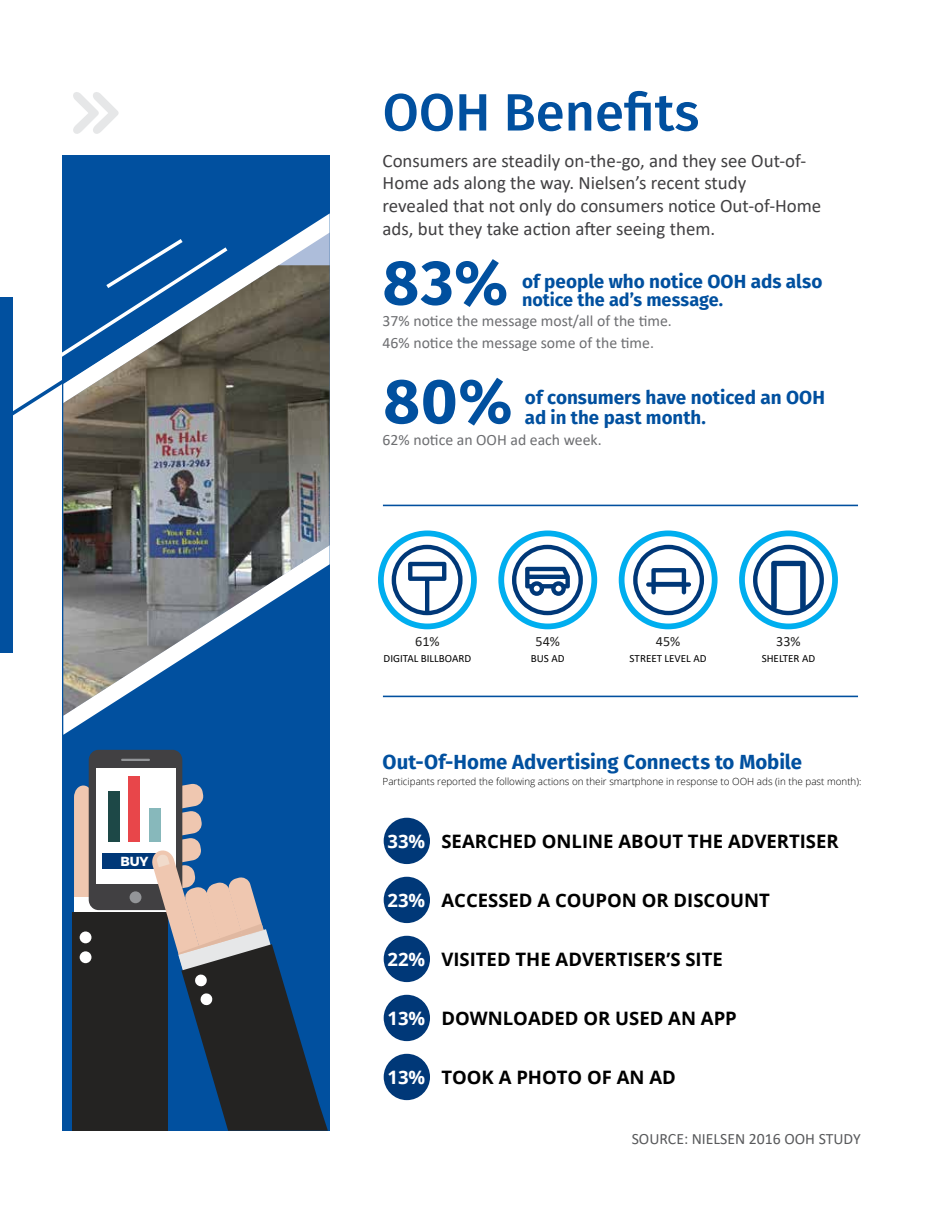
<style>
.page{position:relative;width:945px;height:1215px;background:#fff}
.page>*{position:absolute;margin:0;border:0;box-sizing:border-box;transform-origin:0 0}
.t1{font:700 63px/118.6px "Fira Sans";color:#01509f}
.t2{font:500 52.5px "Fira Sans";color:#01509f}
.t3{font:700 20.4px "Fira Sans";color:#01509f}
.t4{font:18.9px/22.6px "Calibri";color:#414042}
.t5{font:700 18.9px "Fira Sans";color:#01509f}
.t6{font:700 18.6px "Fira Sans";color:#01509f}
.t7{font:700 18.45px "Open Sans";color:#000}
.t8{font:700 18px "Fira Sans";color:#01509f}
.t9{font:15.75px/22px "Calibri";color:#6d6e71}
.t10{font:15.75px "Calibri";color:#58595b}
.t11{font:14.25px "Calibri";color:#242322}
.t12{font:700 13.05px "Montserrat";color:#fff}
.t13{font:11.1px "Calibri";color:#000}
.t14{font:300 9.9px "Open Sans";color:#000}
.s1{color:#fff}
</style>
<div class="page">
<div style="left:0;top:297px;width:12px;height:355px;background:#01509f"></div>
<hr style="left:383px;top:505px;width:475px;height:1px;background:#01509f">
<hr style="left:383px;top:696px;width:475px;height:1px;background:#01509f">
<div style="left:63px;top:156px;width:267px;height:975px;background:#01509f"></div>
<svg style="left:63px;top:213px;width:267px;height:522px"></svg>
<svg style="left:63px;top:233px;width:267px;height:32px"></svg>
<img style="left:63px;top:265px;width:267px;height:451px">
<svg style="left:73px;top:92px;width:46px;height:42px"></svg>
<svg style="left:12px;top:236px;width:219px;height:233px"></svg>
<div style="left:384px;top:818px;width:46px;height:46px;background:#003878;border-radius:50%"></div>
<div style="left:384px;top:877px;width:46px;height:46px;background:#003878;border-radius:50%"></div>
<div style="left:384px;top:936px;width:46px;height:46px;background:#003878;border-radius:50%"></div>
<div style="left:384px;top:995px;width:46px;height:46px;background:#003878;border-radius:50%"></div>
<div style="left:384px;top:1054px;width:46px;height:46px;background:#003878;border-radius:50%"></div>
<svg style="left:74px;top:786px;width:15px;height:111px"></svg>
<svg style="left:74px;top:897px;width:48px;height:16px"></svg>
<div style="left:73px;top:913px;width:95px;height:218px;background:#242322"></div>
<div style="left:80px;top:931px;width:11px;height:12px;background:#fff;border-radius:50%"></div>
<div style="left:80px;top:951px;width:11px;height:12px;background:#fff;border-radius:50%"></div>
<div style="left:89px;top:750px;width:93px;height:160px;background:#414042;border-radius:10px"></div>
<div style="left:96px;top:768px;width:79px;height:116px;background:#fff"></div>
<hr style="left:121px;top:759px;width:29px;height:2px;background:#939598">
<div style="left:103px;top:853px;width:63px;height:16px;background:#003878"></div>
<div style="left:129px;top:776px;width:11px;height:66px;background:#e8464a"></div>
<div style="left:108px;top:791px;width:12px;height:51px;background:#1d4847"></div>
<svg style="left:122px;top:783px;width:206px;height:348px"></svg>
<div style="left:378px;top:531px;width:99px;height:98px;background:#00aeef;border-radius:50%"></div>
<div style="left:384px;top:536px;width:87px;height:88px;background:#fff;border-radius:50%"></div>
<div style="left:498px;top:531px;width:99px;height:98px;background:#00aeef;border-radius:50%"></div>
<div style="left:504px;top:536px;width:87px;height:88px;background:#fff;border-radius:50%"></div>
<div style="left:619px;top:531px;width:99px;height:98px;background:#00aeef;border-radius:50%"></div>
<div style="left:625px;top:536px;width:87px;height:88px;background:#fff;border-radius:50%"></div>
<div style="left:739px;top:531px;width:99px;height:98px;background:#00aeef;border-radius:50%"></div>
<div style="left:745px;top:536px;width:87px;height:88px;background:#fff;border-radius:50%"></div>
<svg style="left:512px;top:545px;width:71px;height:70px"></svg>
<hr style="left:526px;top:575px;width:43px;height:4px;background:#003878;border-radius:2px">
<svg style="left:633px;top:545px;width:71px;height:70px"></svg>
<svg style="left:392px;top:545px;width:71px;height:70px"></svg>
<svg style="left:753px;top:545px;width:71px;height:70px"></svg>
<p class="t12" style="left:120px;top:851px;width:29px">BUY</p>
<h2 class="t2" style="left:383px;top:70px;width:318px">OOH Benefits</h2>
<p class="t4" style="left:383px;top:149px;width:440px">Consumers are steadily on-the-go, and they see Out-of-Home ads along the way. Nielsen’s recent study<br>revealed that not only do consumers notice Out-of-Home ads, but they take action after seeing them.</p>
<h1 class="t1" style="left:383px;top:219px;width:131px">83%<br>80%</h1>
<p class="t5" style="left:522px;top:265px;width:302px">of people who notice OOH ads also</p>
<p class="t8" style="left:522px;top:285px;width:203px">notice the ad’s message.</p>
<p class="t9" style="left:383px;top:310px;width:291px">37% notice the message most/all of the time.<br>46% notice the message some of the time.</p>
<p class="t5" style="left:525px;top:382px;width:301px">of consumers have noticed an OOH</p>
<p class="t6" style="left:525px;top:402px;width:183px">ad in the past month.</p>
<p class="t9" style="left:383px;top:429px;width:221px">62% notice an OOH ad each week.</p>
<p class="t11" style="left:415px;top:631px;width:26px">61%</p>
<p class="t13" style="left:384px;top:650px;width:89px">DIGITAL BILLBOARD</p>
<p class="t11" style="left:536px;top:631px;width:26px">54%</p>
<p class="t13" style="left:531px;top:650px;width:35px">BUS AD</p>
<p class="t11" style="left:656px;top:631px;width:26px">45%</p>
<p class="t13" style="left:630px;top:650px;width:78px">STREET LEVEL AD</p>
<p class="t11" style="left:776px;top:631px;width:26px">33%</p>
<p class="t13" style="left:762px;top:650px;width:55px">SHELTER AD</p>
<p class="t3" style="left:383px;top:744px;width:421px">Out-Of-Home Advertising Connects to Mobile</p>
<p class="t14" style="left:383px;top:775px;width:480px">Participants reported the following actions on their smartphone in response to OOH ads (in the past month):</p>
<p class="t7" style="left:387px;top:829px;width:453px"><span class="s1">33%</span> SEARCHED ONLINE ABOUT THE ADVERTISER</p>
<p class="t7" style="left:387px;top:888px;width:384px"><span class="s1">23%</span> ACCESSED A COUPON OR DISCOUNT</p>
<p class="t7" style="left:387px;top:947px;width:337px"><span class="s1">22%</span> VISITED THE ADVERTISER’S SITE</p>
<p class="t7" style="left:387px;top:1005px;width:351px"><span class="s1">13%</span> DOWNLOADED OR USED AN APP</p>
<p class="t7" style="left:387px;top:1064px;width:290px"><span class="s1">13%</span> TOOK A PHOTO OF AN AD</p>
<p class="t10" style="left:632px;top:1128px;width:230px">SOURCE: NIELSEN 2016 OOH STUDY</p>
</div>
